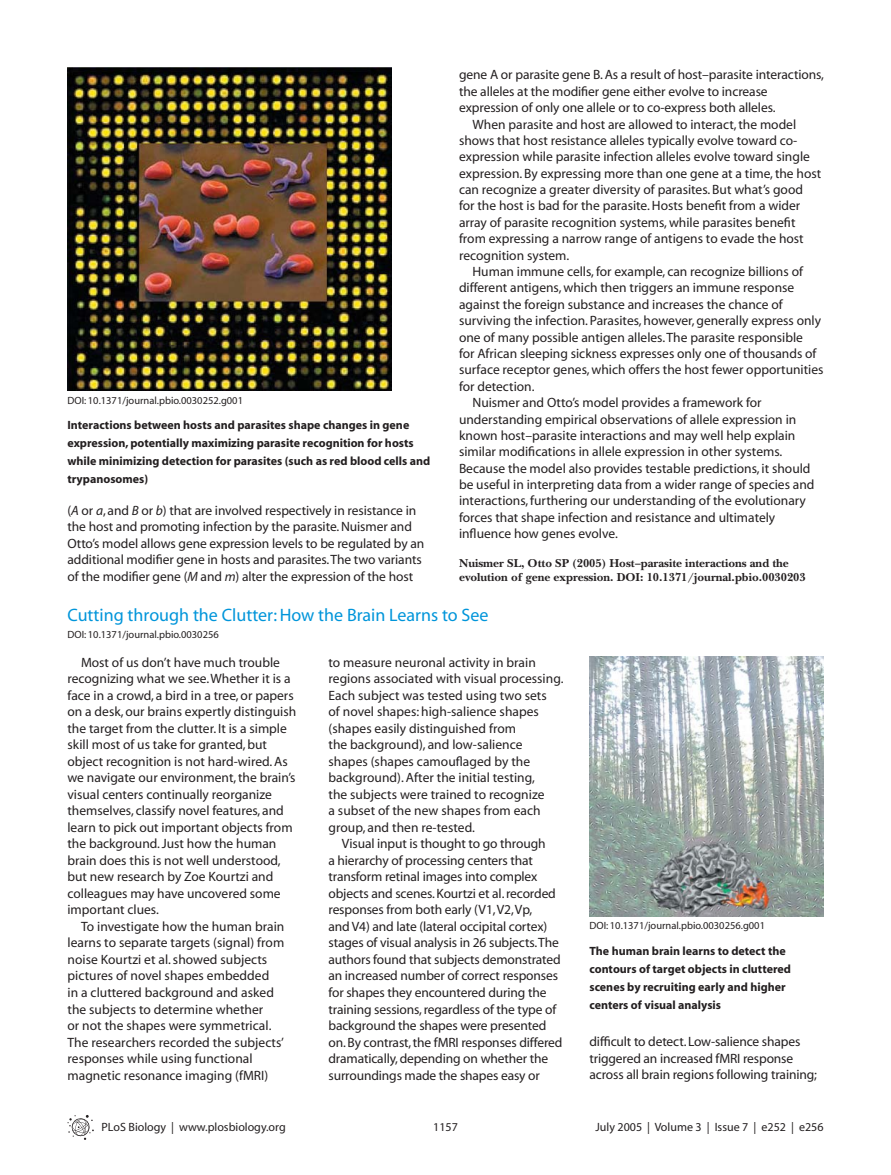
<style>
.page{position:relative;width:891px;height:1175px;background:#fff}
.page>*{position:absolute;margin:0;border:0;box-sizing:border-box;transform-origin:0 0}
.t1{font:18px "Myriad";color:#0095da}
.t2{font:13.5px/16.5px "Myriad";color:#231f20}
.t3{font:700 12px/18px "Myriad";color:#231f20}
.t4{font:700 12px/14.1px "PLB Iserif";color:#231f20}
.t5{font:12px "Myriad";color:#231f20}
.t6{font:10.5px "Myriad";color:#231f20}
.s1{font-style:italic}
</style>
<div class="page">
<svg style="left:68px;top:1115px;width:26px;height:24px"></svg>
<img style="left:68px;top:68px;width:324px;height:323px">
<img style="left:590px;top:657px;width:234px;height:259px">
<p class="t6" style="left:68px;top:396px;width:177px">DOI: 10.1371/journal.pbio.0030252.g001</p>
<p class="t3" style="left:68px;top:417px;width:364px">Interactions between hosts and parasites shape changes in gene expression, potentially maximizing parasite recognition for hosts while minimizing detection for parasites (such as red blood cells and trypanosomes)</p>
<p class="t2" style="left:68px;top:503px;width:358px">(<span class="s1">A</span> or <span class="s1">a</span>, and <span class="s1">B</span> or <span class="s1">b</span>) that are involved respectively in resistance in the host and promoting infection by the parasite. Nuismer and Otto’s model allows gene expression levels to be regulated by an additional modifier gene in hosts and parasites. The two variants of the modifier gene (<span class="s1">M</span> and <span class="s1">m</span>) alter the expression of the host</p>
<p class="t2" style="left:459px;top:67px;width:367px">gene A or parasite gene B. As a result of host–parasite interactions,</p>
<p class="t2" style="left:459px;top:84px;width:310px">the alleles at the modifier gene either evolve to increase</p>
<p class="t2" style="left:459px;top:100px;width:318px">expression of only one allele or to co-express both alleles.</p>
<p class="t2" style="left:473px;top:117px;width:325px">When parasite and host are allowed to interact, the model</p>
<p class="t2" style="left:459px;top:133px;width:340px">shows that host resistance alleles typically evolve toward co-</p>
<p class="t2" style="left:459px;top:150px;width:352px">expression while parasite infection alleles evolve toward single</p>
<p class="t2" style="left:459px;top:166px;width:364px">expression. By expressing more than one gene at a time, the host</p>
<p class="t2" style="left:459px;top:182px;width:346px">can recognize a greater diversity of parasites. But what’s good</p>
<p class="t2" style="left:459px;top:199px;width:343px">for the host is bad for the parasite. Hosts benefit from a wider</p>
<p class="t2" style="left:459px;top:215px;width:338px">array of parasite recognition systems, while parasites benefit</p>
<p class="t2" style="left:459px;top:231px;width:346px">from expressing a narrow range of antigens to evade the host</p>
<p class="t2" style="left:459px;top:248px;width:112px">recognition system.</p>
<p class="t2" style="left:473px;top:264px;width:332px">Human immune cells, for example, can recognize billions of</p>
<p class="t2" style="left:459px;top:281px;width:337px">different antigens, which then triggers an immune response</p>
<p class="t2" style="left:459px;top:297px;width:325px">against the foreign substance and increases the chance of</p>
<p class="t2" style="left:459px;top:313px;width:364px">surviving the infection. Parasites, however, generally express only</p>
<p class="t2" style="left:459px;top:330px;width:346px">one of many possible antigen alleles. The parasite responsible</p>
<p class="t2" style="left:459px;top:346px;width:359px">for African sleeping sickness expresses only one of thousands of</p>
<p class="t2" style="left:459px;top:362px;width:366px">surface receptor genes, which offers the host fewer opportunities</p>
<p class="t2" style="left:459px;top:379px;width:77px">for detection.</p>
<p class="t2" style="left:473px;top:395px;width:291px">Nuismer and Otto’s model provides a framework for</p>
<p class="t2" style="left:459px;top:412px;width:339px">understanding empirical observations of allele expression in</p>
<p class="t2" style="left:459px;top:428px;width:338px">known host–parasite interactions and may well help explain</p>
<p class="t2" style="left:459px;top:444px;width:325px">similar modifications in allele expression in other systems.</p>
<p class="t2" style="left:459px;top:461px;width:353px">Because the model also provides testable predictions, it should</p>
<p class="t2" style="left:459px;top:477px;width:357px">be useful in interpreting data from a wider range of species and</p>
<p class="t2" style="left:459px;top:494px;width:348px">interactions, furthering our understanding of the evolutionary</p>
<p class="t2" style="left:459px;top:510px;width:318px">forces that shape infection and resistance and ultimately</p>
<p class="t2" style="left:459px;top:526px;width:160px">influence how genes evolve.</p>
<p class="t4" style="left:459px;top:558px;width:348px">Nuismer SL, Otto SP (2005) Host−parasite interactions and the evolution of gene expression. DOI: 10.1371/journal.pbio.0030203</p>
<h1 class="t1" style="left:68px;top:608px;width:423px">Cutting through the Clutter: How the Brain Learns to See</h1>
<p class="t6" style="left:68px;top:630px;width:153px">DOI: 10.1371/journal.pbio.0030256</p>
<p class="t2" style="left:68px;top:655px;width:230px;text-indent:14px">Most of us don’t have much trouble recognizing what we see. Whether it is a face in a crowd, a bird in a tree, or papers on a desk, our brains expertly distinguish the target from the clutter. It is a simple skill most of us take for granted, but object recognition is not hard-wired. As we navigate our environment, the brain’s visual centers continually reorganize themselves, classify novel features, and learn to pick out important objects from the background. Just how the human brain does this is not well understood, but new research by Zoe Kourtzi and colleagues may have uncovered some important clues.</p>
<p class="t2" style="left:68px;top:919px;width:218px;text-indent:14px">To investigate how the human brain learns to separate targets (signal) from noise Kourtzi et al. showed subjects pictures of novel shapes embedded<br>in a cluttered background and asked the subjects to determine whether<br>or not the shapes were symmetrical.<br>The researchers recorded the subjects’ responses while using functional magnetic resonance imaging (fMRI)</p>
<p class="t2" style="left:328px;top:655px;width:236px">to measure neuronal activity in brain regions associated with visual processing.<br>Each subject was tested using two sets<br>of novel shapes: high-salience shapes (shapes easily distinguished from<br>the background), and low-salience shapes (shapes camouflaged by the background). After the initial testing,<br>the subjects were trained to recognize<br>a subset of the new shapes from each group, and then re-tested.</p>
<p class="t2" style="left:328px;top:836px;width:235px;text-indent:14px">Visual input is thought to go through<br>a hierarchy of processing centers that transform retinal images into complex objects and scenes. Kourtzi et al. recorded responses from both early (V1, V2, Vp,<br>and V4) and late (lateral occipital cortex) stages of visual analysis in 26 subjects. The authors found that subjects demonstrated an increased number of correct responses for shapes they encountered during the training sessions, regardless of the type of background the shapes were presented on. By contrast, the fMRI responses differed dramatically, depending on whether the surroundings made the shapes easy or</p>
<p class="t5" style="left:102px;top:1122px;width:186px">PLoS Biology | www.plosbiology.org</p>
<p class="t5" style="left:433px;top:1122px;width:26px">1157</p>
<p class="t6" style="left:590px;top:921px;width:177px">DOI: 10.1371/journal.pbio.0030256.g001</p>
<p class="t3" style="left:590px;top:942px;width:203px">The human brain learns to detect the contours of target objects in cluttered scenes by recruiting early and higher centers of visual analysis</p>
<p class="t2" style="left:589px;top:1034px;width:229px">difficult to detect. Low-salience shapes triggered an increased fMRI response across all brain regions following training;</p>
<p class="t5" style="left:595px;top:1122px;width:230px">July 2005 | Volume 3 | Issue 7 | e252 | e256</p>
</div>
